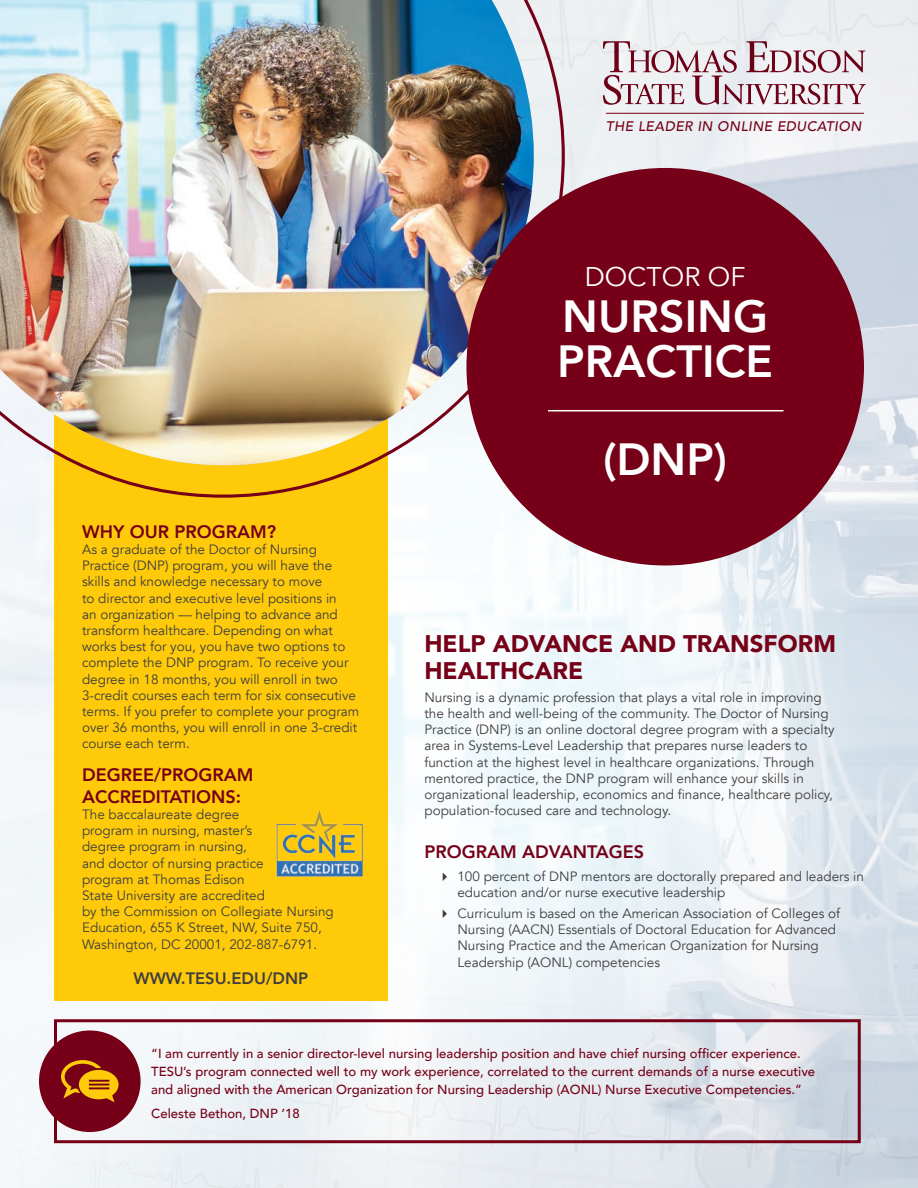
<style>
.page{position:relative;width:918px;height:1188px;background:#fff}
.page>*{position:absolute;margin:0;border:0;box-sizing:border-box;transform-origin:0 0}
.t1{font:800 45px/45px "Avenir";color:#fff}
.t2{font:27px "Avenir";color:#fff}
.t3{font:900 24px/27px "Avenir";color:#750018}
.t4{font:800 18px/21.6px "Avenir";color:#750018}
.t5{font:800 16.5px "Avenir";color:#3e3e3f}
.t6{font:italic 500 13.8px "Avenir";letter-spacing:.03em;color:#750018}
.t7{font:13.5px/16.2px "Avenir";color:#3e3e3f}
.t8{font:500 13.2px/18px "Avenir";color:#750018}
</style>
<div class="page">
<img style="left:0;top:0;width:918px;height:1188px">
<div style="left:54px;top:1019px;width:807px;height:124px;border:3px solid #750018"></div>
<div style="left:54px;top:349px;width:334px;height:652px;background:#feca0a"></div>
<svg style="left:0;top:0;width:565px;height:498px"></svg>
<img style="left:0;top:0;width:534px;height:465px">
<svg style="left:603px;top:41px;width:263px;height:64px"></svg>
<div style="left:466px;top:168px;width:398px;height:398px;background:#750018;border-radius:50%"></div>
<hr style="left:548px;top:410px;width:235px;height:1px;background:#fff">
<div style="left:39px;top:1030px;width:102px;height:102px;background:#750018;border-radius:50%"></div>
<svg style="left:61px;top:1060px;width:58px;height:42px"></svg>
<hr style="left:606px;top:113px;width:258px;height:1px;background:#750018">
<img style="left:276px;top:810px;width:87px;height:67px">
<p class="t6" style="left:606px;top:118px;width:257px">THE LEADER IN ONLINE EDUCATION</p>
<h2 class="t2" style="left:585px;top:260px;width:162px">DOCTOR OF</h2>
<h1 class="t1" style="left:557px;top:293px;width:217px">NURSING<br>PRACTICE</h1>
<h3 class="t4" style="left:82px;top:521px;width:196px">WHY OUR PROGRAM?</h3>
<p class="t7" style="left:82px;top:541px;width:279px">As a graduate of the Doctor of Nursing Practice (DNP) program, you will have the skills and knowledge necessary to move<br>to director and executive level positions in<br>an organization — helping to advance and transform healthcare. Depending on what works best for you, you have two options to complete the DNP program. To receive your degree in 18 months, you will enroll in two 3-credit courses each term for six consecutive terms. If you prefer to complete your program over 36 months, you will enroll in one 3-credit course each term.</p>
<h3 class="t4" style="left:82px;top:764px;width:173px">DEGREE/PROGRAM<br>ACCREDITATIONS:</h3>
<p class="t7" style="left:82px;top:807px;width:253px">The baccalaureate degree<br>program in nursing, master’s<br>degree program in nursing,<br>and doctor of nursing practice<br>program at Thomas Edison<br>State University are accredited<br>by the Commission on Collegiate Nursing<br>Education, 655 K Street, NW, Suite 750,<br>Washington, DC 20001, 202-887-6791.</p>
<p class="t5" style="left:134px;top:965px;width:176px">WWW.TESU.EDU/DNP</p>
<h1 class="t1" style="left:603px;top:437px;width:126px">(DNP)</h1>
<h3 class="t3" style="left:424px;top:629px;width:413px">HELP ADVANCE AND TRANSFORM<br>HEALTHCARE</h3>
<p class="t7" style="left:424px;top:689px;width:412px">Nursing is a dynamic profession that plays a vital role in improving the health and well-being of the community. The Doctor of Nursing Practice (DNP) is an online doctoral degree program with a specialty area in Systems-Level Leadership that prepares nurse leaders to function at the highest level in healthcare organizations. Through mentored practice, the DNP program will enhance your skills in organizational leadership, economics and finance, healthcare policy, population-focused care and technology.</p>
<h3 class="t4" style="left:424px;top:841px;width:221px">PROGRAM ADVANTAGES</h3>
<p class="t7" style="left:457px;top:869px;width:408px;text-indent:-19px">✔ 100 percent of DNP mentors are doctorally prepared and leaders in education and/or nurse executive leadership</p>
<p class="t7" style="left:457px;top:905px;width:384px;text-indent:-19px">✔ Curriculum is based on the American Association of Colleges of Nursing (AACN) Essentials of Doctoral Education for Advanced Nursing Practice and the American Organization for Nursing Leadership (AONL) competencies</p>
<p class="t8" style="left:151px;top:1043px;width:666px">“I am currently in a senior director-level nursing leadership position and have chief nursing officer experience.<br>TESU’s program connected well to my work experience, correlated to the current demands of a nurse executive and aligned with the American Organization for Nursing Leadership (AONL) Nurse Executive Competencies.”</p>
<p class="t8" style="left:151px;top:1104px;width:150px">Celeste Bethon, DNP ’18</p>
</div>
